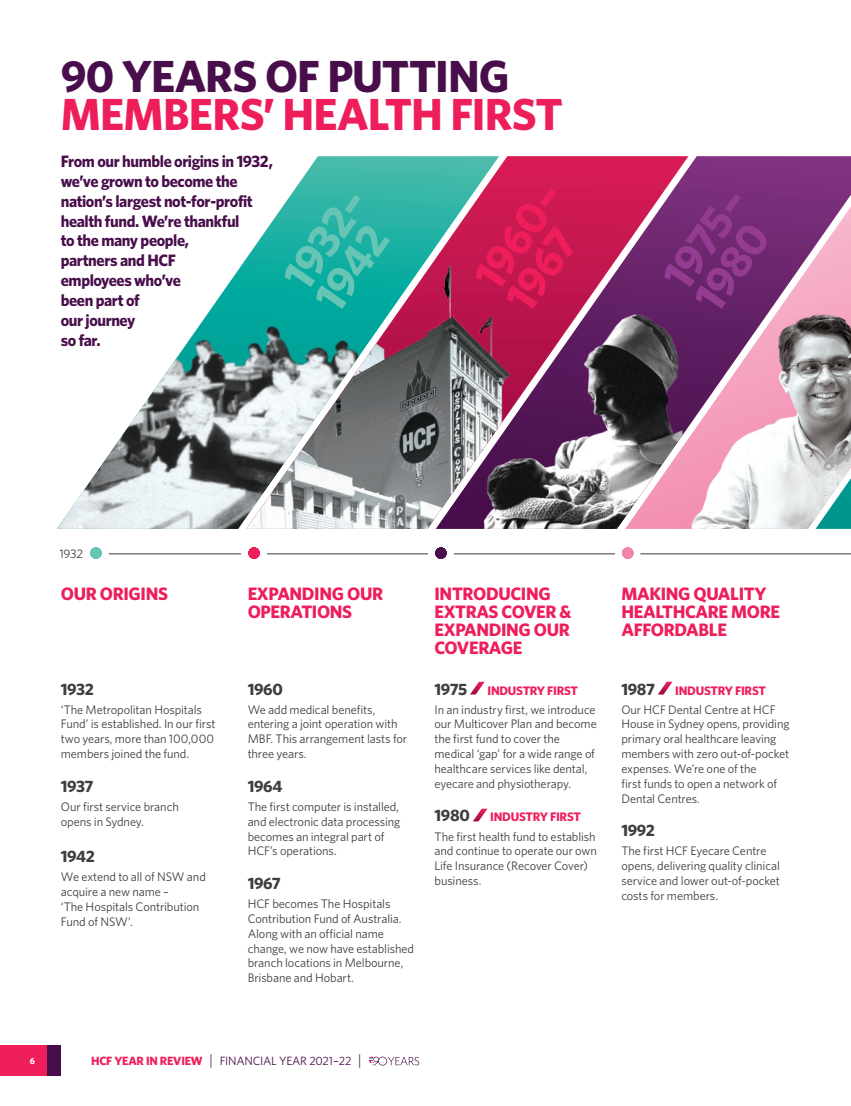
<style>
.page{position:relative;width:851px;height:1106px;background:#fff}
.page>*{position:absolute;margin:0;border:0;box-sizing:border-box;transform-origin:0 0}
.Headline_1_2020{font:700 45px/38.2px "Whitney";letter-spacing:-.02em;color:#ee1e5b}
.SMALL_STAT___NUMBER{font:700 45px/38.2px "Whitney";color:#66c5b4}
.SMALL_STAT___NUMBER-2{font:700 45px/38.2px "Whitney";color:#ee1e5b}
.SMALL_STAT___NUMBER-3{font:700 45px/38.2px "Whitney";color:#943b92}
.Sub_Heading_1_2020{font:700 18px/18px "Whitney";letter-spacing:-.02em;color:#ee1e5b}
.Intro_Copy_2020{font:700 16.5px/19.8px "Whitney";letter-spacing:-.025em;color:#480e4b}
.Sub_Heading_2_2020{font:700 16.5px "Whitney";letter-spacing:-.02em;color:#3e3e3f}
.Body_Copy_90__Black{font:12.3px/14.9px "Whitney";letter-spacing:-.01em;color:#3e3e3f}
.Sub_Heading_2_2020-2{font:700 12.3px "Whitney";letter-spacing:-.02em;color:#ee1e5b}
.Sub_Heading_2_2020-3{font:12.3px "Whitney";color:#3e3e3f}
.t1{font:12px "Whitney";letter-spacing:-.02em;color:#480e4b}
.t2{font:700 9px "Whitney";color:#fff}
.s1{color:#480e4b}
.s2{font-size:16.5px;color:#3e3e3f}
.s3{font-weight:700;color:#ee1e5b}
.s4{font-size:15px}
</style>
<div class="page">
<div style="left:0;top:1045px;width:61px;height:30px;background:#480e4b"></div>
<div style="left:0;top:1045px;width:47px;height:30px;background:#ee1e5b"></div>
<svg style="left:369px;top:1056px;width:50px;height:9px"></svg>
<hr style="left:96px;top:553px;width:754px;height:1px;background:#3e3e3f">
<svg style="left:90px;top:547px;width:21px;height:12px"></svg>
<svg style="left:238px;top:547px;width:31px;height:12px"></svg>
<svg style="left:425px;top:547px;width:31px;height:12px"></svg>
<svg style="left:612px;top:547px;width:31px;height:12px"></svg>
<img style="left:57px;top:259px;width:189px;height:270px">
<svg style="left:255px;top:156px;width:180px;height:89px"></svg>
<img style="left:246px;top:245px;width:189px;height:284px">
<svg style="left:435px;top:156px;width:415px;height:373px;background:#a73e6d"></svg>
<img style="left:471px;top:301px;width:154px;height:228px">
<svg style="left:625px;top:206px;width:225px;height:65px;background:#8a4281"></svg>
<img style="left:625px;top:271px;width:225px;height:258px">
<svg style="left:470px;top:681px;width:14px;height:13px"></svg>
<svg style="left:473px;top:808px;width:14px;height:13px"></svg>
<svg style="left:658px;top:681px;width:14px;height:13px"></svg>
<p class="Headline_1_2020" style="left:61px;top:56px;width:503px"><span class="s1">90 YEARS OF PUTTING<br></span>MEMBERS’ HEALTH FIRST</p>
<p class="Intro_Copy_2020" style="left:61px;top:151px;width:214px">From our humble origins in 1932, we’ve grown to become the nation’s largest not-for-profit health fund. We’re thankful<br>to the many people,<br>partners and HCF<br>employees who’ve<br>been part of<br>our journey<br>so far.</p>
<p class="SMALL_STAT___NUMBER-2" style="left:468px;top:273px;width:121px;rotate:-55deg">1960-<br>1967</p>
<p class="SMALL_STAT___NUMBER-3" style="left:656px;top:273px;width:114px;rotate:-55deg">1975-<br>1980</p>
<p class="SMALL_STAT___NUMBER" style="left:277px;top:273px;width:113px;rotate:-55deg">1932-<br>1942</p>
<p class="Sub_Heading_2_2020-3" style="left:59px;top:545px;width:25px">1932</p>
<p class="Sub_Heading_1_2020" style="left:61px;top:584px;width:109px">OUR ORIGINS</p>
<p class="Sub_Heading_1_2020" style="left:248px;top:584px;width:137px">EXPANDING OUR<br>OPERATIONS</p>
<p class="Sub_Heading_1_2020" style="left:434px;top:584px;width:138px">INTRODUCING<br>EXTRAS COVER &amp;<br>EXPANDING OUR<br>COVERAGE</p>
<p class="Sub_Heading_1_2020" style="left:621px;top:584px;width:160px">MAKING QUALITY<br>HEALTHCARE MORE<br>AFFORDABLE</p>
<p class="Sub_Heading_2_2020" style="left:61px;top:677px;width:35px">1932</p>
<p class="Body_Copy_90__Black" style="left:61px;top:701px;width:156px">‘The Metropolitan Hospitals<br>Fund’ is established. In our first two years, more than 100,000 members joined the fund.</p>
<p class="Sub_Heading_2_2020" style="left:61px;top:775px;width:34px">1937</p>
<p class="Body_Copy_90__Black" style="left:61px;top:798px;width:119px">Our first service branch opens in Sydney.</p>
<p class="Sub_Heading_2_2020" style="left:61px;top:845px;width:36px">1942</p>
<p class="Body_Copy_90__Black" style="left:61px;top:869px;width:147px">We extend to all of NSW and acquire a new name –<br>‘The Hospitals Contribution<br>Fund of NSW’.</p>
<p class="Sub_Heading_2_2020" style="left:247px;top:677px;width:37px">1960</p>
<p class="Body_Copy_90__Black" style="left:247px;top:701px;width:161px">We add medical benefits, entering a joint operation with<br>MBF. This arrangement lasts for three years.</p>
<p class="Sub_Heading_2_2020" style="left:247px;top:775px;width:36px">1964</p>
<p class="Body_Copy_90__Black" style="left:247px;top:798px;width:154px">The first computer is installed, and electronic data processing becomes an integral part of<br>HCF’s operations.</p>
<p class="Sub_Heading_2_2020" style="left:247px;top:872px;width:35px">1967</p>
<p class="Body_Copy_90__Black" style="left:247px;top:896px;width:168px">HCF becomes The Hospitals<br>Contribution Fund of Australia.<br>Along with an official name change, we now have established branch locations in Melbourne,<br>Brisbane and Hobart.</p>
<p class="Sub_Heading_2_2020-2" style="left:434px;top:682px;width:145px"><span class="s2">1975</span> INDUSTRY FIRST</p>
<p class="Body_Copy_90__Black" style="left:434px;top:701px;width:164px">In an industry first, we introduce our Multicover Plan and become the first fund to cover the medical ‘gap’ for a wide range of healthcare services like dental, eyecare and physiotherapy.</p>
<p class="Sub_Heading_2_2020-2" style="left:434px;top:809px;width:148px"><span class="s2">1980</span> INDUSTRY FIRST</p>
<p class="Body_Copy_90__Black" style="left:434px;top:828px;width:164px">The first health fund to establish and continue to operate our own<br>Life Insurance (Recover Cover) business.</p>
<p class="Sub_Heading_2_2020-2" style="left:621px;top:682px;width:146px"><span class="s2">1987</span> INDUSTRY FIRST</p>
<p class="Body_Copy_90__Black" style="left:621px;top:701px;width:170px">Our HCF Dental Centre at HCF<br>House in Sydney opens, providing primary oral healthcare leaving members with zero out-of-pocket expenses. We’re one of the<br>first funds to open a network of<br>Dental Centres.</p>
<p class="Sub_Heading_2_2020" style="left:621px;top:819px;width:35px">1992</p>
<p class="Body_Copy_90__Black" style="left:621px;top:843px;width:160px">The first HCF Eyecare Centre opens, delivering quality clinical service and lower out-of-pocket costs for members.</p>
<p class="t2" style="left:30px;top:1055px;width:7px">6</p>
<p class="t1" style="left:91px;top:1053px;width:271px"><span class="s3">HCF YEAR IN REVIEW</span> <span class="s4">|</span> FINANCIAL YEAR 2021-22 <span class="s4">|</span></p>
</div>
